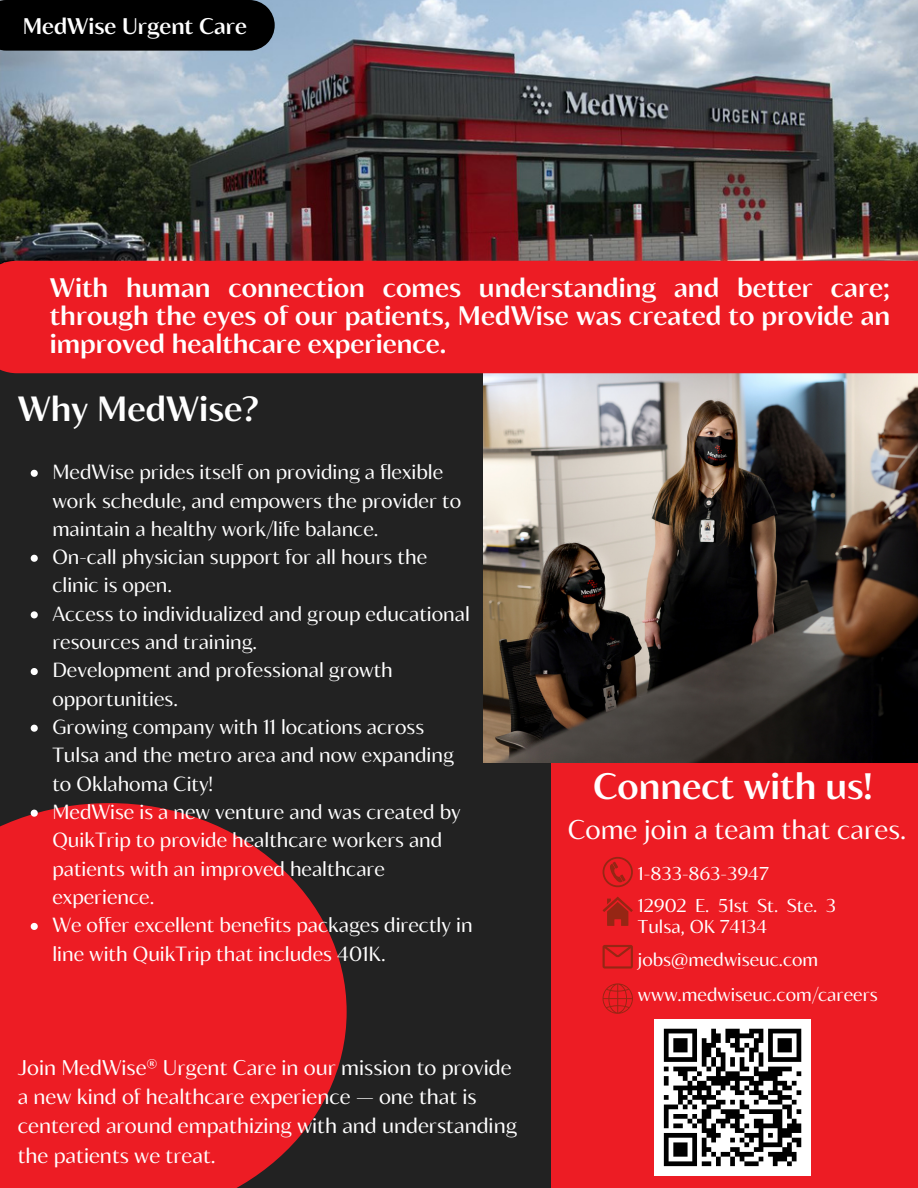
<style>
.page{position:relative;width:918px;height:1188px;background:#ed1c24}
.page>*{position:absolute;margin:0;border:0;box-sizing:border-box;transform-origin:0 0}
.t1{font:700 36.6px "Blacker Sans Text";color:#fff}
.t2{font:700 34.8px "Blacker Sans Text";color:#fff}
.t3{font:27px "Blacker Sans Text";color:#fff}
.t4{font:700 26.7px/28.2px "Blacker Sans Text";color:#fff;text-align:justify}
.t5{font:700 22.5px "Blacker Sans Text";color:#fff}
.t6{font:21.15px/29.2px "Blacker Sans Text";color:#fff}
.t7{font:20.4px/28.3px "Blacker Sans Text";color:#fff}
.t8{font:18.45px/21.3px "Blacker Sans Text";color:#fff}
</style>
<div class="page">
<img style="left:0;top:0;width:918px;height:261px">
<div style="left:0;top:367px;width:550px;height:821px;background:#222"></div>
<svg style="left:603px;top:857px;width:30px;height:30px"></svg>
<svg style="left:603px;top:983px;width:30px;height:31px"></svg>
<svg style="left:603px;top:897px;width:30px;height:29px"></svg>
<svg style="left:0;top:803px;width:347px;height:385px;background:#d21c23"></svg>
<svg style="left:603px;top:945px;width:30px;height:24px"></svg>
<div style="left:0;top:0;width:275px;height:51px;background:#000"></div>
<div style="left:654px;top:1019px;width:157px;height:157px;background:#fff"></div>
<svg style="left:663px;top:1028px;width:139px;height:139px"></svg>
<img style="left:484px;top:373px;width:434px;height:390px">
<svg style="left:0;top:261px;width:550px;height:112px"></svg>
<svg style="left:31px;top:470px;width:7px;height:7px"></svg>
<svg style="left:31px;top:555px;width:7px;height:7px"></svg>
<svg style="left:31px;top:611px;width:7px;height:7px"></svg>
<svg style="left:31px;top:668px;width:7px;height:7px"></svg>
<svg style="left:31px;top:725px;width:7px;height:7px"></svg>
<svg style="left:31px;top:810px;width:7px;height:7px"></svg>
<svg style="left:31px;top:923px;width:7px;height:7px"></svg>
<p class="t5" style="left:23px;top:12px;width:226px">MedWise Urgent Care</p>
<h3 class="t4" style="left:50px;top:272px;width:842px">With human connection comes understanding and better care; through the eyes of our patients, MedWise was created to provide an improved healthcare experience.</h3>
<h2 class="t2" style="left:18px;top:387px;width:243px">Why MedWise?</h2>
<p class="t7" style="left:52px;top:457px;width:422px">MedWise prides itself on providing a flexible work schedule, and empowers the provider to maintain a healthy work/life balance.<br>On-call physician support for all hours the clinic is open.<br>Access to individualized and group educational resources and training.<br>Development and professional growth opportunities.<br>Growing company with 11 locations across Tulsa and the metro area and now expanding to Oklahoma City!<br>MedWise is a new venture and was created by QuikTrip to provide healthcare workers and patients with an improved healthcare experience.<br>We offer excellent benefits packages directly in line with QuikTrip that includes 401K.</p>
<p class="t6" style="left:18px;top:1052px;width:501px">Join MedWise® Urgent Care in our mission to provide a new kind of healthcare experience — one that is centered around empathizing with and understanding the patients we treat.</p>
<h1 class="t1" style="left:593px;top:763px;width:281px">Connect with us!</h1>
<h3 class="t3" style="left:568px;top:813px;width:340px">Come join a team that cares.</h3>
<p class="t8" style="left:638px;top:862px;width:132px">1-833-863-3947</p>
<p class="t8" style="left:638px;top:894px;width:200px">12902 E. 51st St. Ste. 3<br>Tulsa, OK 74134</p>
<p class="t8" style="left:638px;top:941px;width:241px;line-height:35.5px">jobs@medwiseuc.com www.medwiseuc.com/careers</p>
</div>
